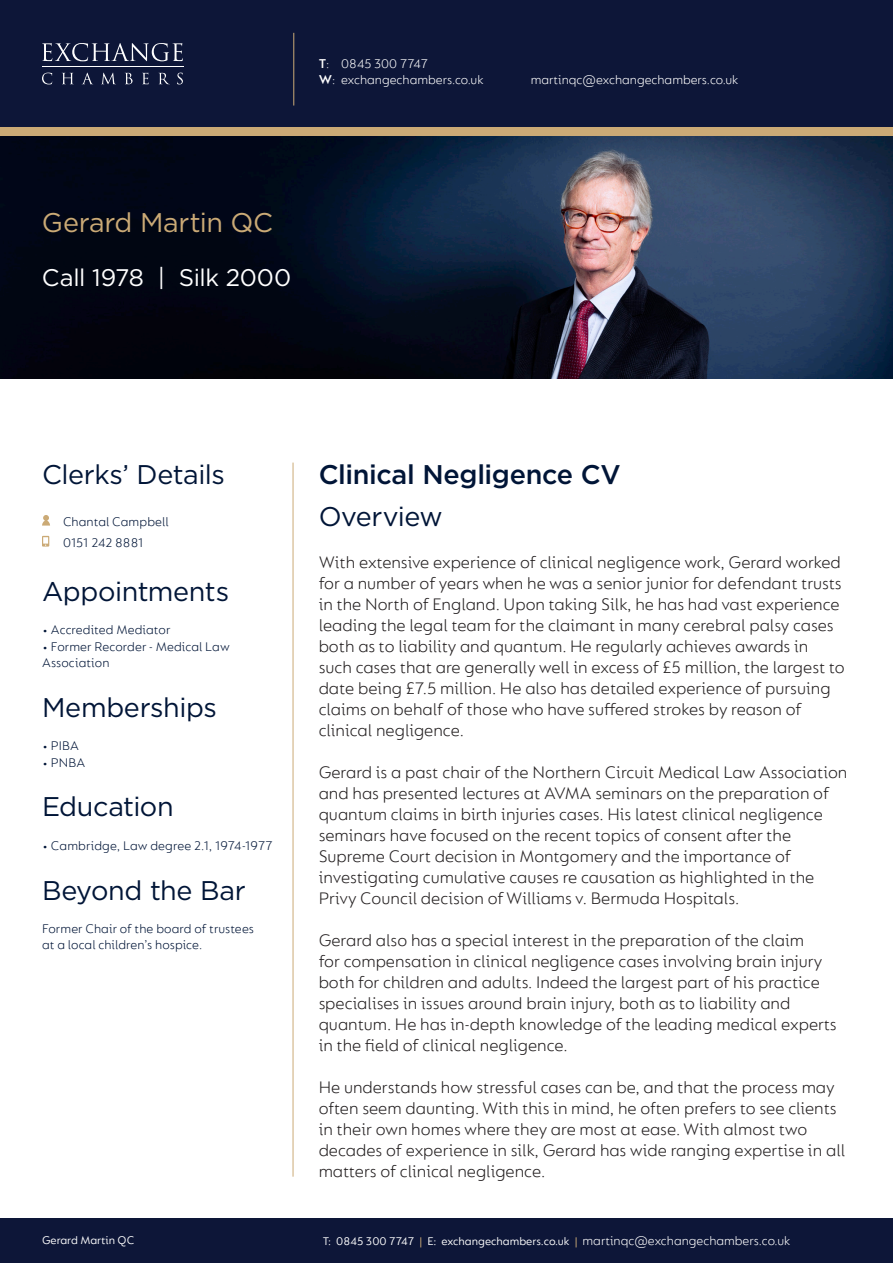
<style>
.page{position:relative;width:893px;height:1263px;background:#fff}
.page>*{position:absolute;margin:0;border:0;box-sizing:border-box;transform-origin:0 0}
.t1{font:27px "Gotham";letter-spacing:-.015em;color:#001537}
.t2{font:500 27px "Gotham";letter-spacing:-.015em;color:#001537}
.t3{font:27px "Gotham";letter-spacing:-.01em;color:#cbaa76}
.t4{font:24px "Gotham";letter-spacing:-.015em;color:#fff}
.t5{font:300 18px/21px "FS Lucas";color:#231f20}
.t6{font:300 13.5px/16.5px "FS Lucas";letter-spacing:.005em;color:#001537}
.t7{font:300 13.5px/16.2px "FS Lucas";color:#fff}
.t8{font:12px "FS Lucas";color:#fff}
.s1{font-weight:600}
.s2{color:#cbaa76}
.s3{font-weight:300;font-size:13.5px}
</style>
<div class="page">
<div style="left:0;top:64px;width:893px;height:72px;background:#cbaa76"></div>
<div style="left:0;top:0;width:893px;height:127px;background:#0d1638"></div>
<div style="left:0;top:1219px;width:893px;height:44px;background:#0d1638"></div>
<hr style="left:42px;top:67px;width:142px;height:1px;background:#fff">
<svg style="left:42px;top:43px;width:141px;height:18px"></svg>
<svg style="left:42px;top:73px;width:10px;height:11px"></svg>
<svg style="left:62px;top:73px;width:11px;height:11px"></svg>
<svg style="left:82px;top:73px;width:11px;height:11px"></svg>
<svg style="left:102px;top:73px;width:13px;height:11px"></svg>
<svg style="left:125px;top:73px;width:8px;height:11px"></svg>
<svg style="left:142px;top:73px;width:7px;height:11px"></svg>
<svg style="left:159px;top:73px;width:10px;height:11px"></svg>
<svg style="left:177px;top:73px;width:6px;height:11px"></svg>
<hr style="left:293px;top:33px;width:1px;height:73px;background:#cbaa76">
<hr style="left:293px;top:463px;width:1px;height:714px;background:#cbaa76">
<img style="left:0;top:136px;width:893px;height:242px">
<svg style="left:42px;top:536px;width:7px;height:11px"></svg>
<svg style="left:42px;top:515px;width:8px;height:11px"></svg>
<p class="t7" style="left:319px;top:55px;width:166px"><span class="s1">T</span>: 0845 300 7747<br><span class="s1">W</span>: exchangechambers.co.uk</p>
<p class="t7" style="left:531px;top:71px;width:209px">martinqc@exchangechambers.co.uk</p>
<p class="t3" style="left:42px;top:205px;width:233px">Gerard Martin QC</p>
<p class="t4" style="left:42px;top:262px;width:251px">Call 1978 | Silk 2000</p>
<p class="t1" style="left:42px;top:457px;width:184px">Clerks’ Details</p>
<p class="t6" style="left:63px;top:510px;width:107px;line-height:21px">Chantal Campbell<br>0151 242 8881</p>
<p class="t1" style="left:42px;top:574px;width:189px">Appointments</p>
<p class="t6" style="left:42px;top:621px;width:130px">• Accredited Mediator</p>
<p class="t6" style="left:42px;top:638px;width:189px">• Former Recorder - Medical Law<br>Association</p>
<p class="t1" style="left:42px;top:690px;width:176px">Memberships</p>
<p class="t6" style="left:42px;top:737px;width:39px">• PIBA</p>
<p class="t6" style="left:42px;top:754px;width:45px">• PNBA</p>
<p class="t1" style="left:42px;top:789px;width:133px">Education</p>
<p class="t6" style="left:42px;top:837px;width:232px">• Cambridge, Law degree 2.1, 1974-1977</p>
<p class="t1" style="left:42px;top:873px;width:205px">Beyond the Bar</p>
<p class="t6" style="left:42px;top:920px;width:213px">Former Chair of the board of trustees at a local children’s hospice.</p>
<p class="t2" style="left:319px;top:456px;width:304px">Clinical Negligence CV</p>
<p class="t1" style="left:319px;top:499px;width:126px">Overview</p>
<p class="t5" style="left:319px;top:551px;width:528px">With extensive experience of clinical negligence work, Gerard worked for a number of years when he was a senior junior for defendant trusts in the North of England. Upon taking Silk, he has had vast experience leading the legal team for the claimant in many cerebral palsy cases both as to liability and quantum. He regularly achieves awards in such cases that are generally well in excess of £5 million, the largest to date being £7.5 million. He also has detailed experience of pursuing claims on behalf of those who have suffered strokes by reason of clinical negligence.</p>
<p class="t5" style="left:319px;top:761px;width:530px">Gerard is a past chair of the Northern Circuit Medical Law Association and has presented lectures at AVMA seminars on the preparation of quantum claims in birth injuries cases. His latest clinical negligence seminars have focused on the recent topics of consent after the Supreme Court decision in Montgomery and the importance of investigating cumulative causes re causation as highlighted in the Privy Council decision of Williams v. Bermuda Hospitals.</p>
<p class="t5" style="left:319px;top:929px;width:519px">Gerard also has a special interest in the preparation of the claim<br>for compensation in clinical negligence cases involving brain injury both for children and adults. Indeed the largest part of his practice specialises in issues around brain injury, both as to liability and quantum. He has in-depth knowledge of the leading medical experts in the field of clinical negligence.</p>
<p class="t5" style="left:319px;top:1076px;width:528px">He understands how stressful cases can be, and that the process may often seem daunting. With this in mind, he often prefers to see clients in their own homes where they are most at ease. With almost two decades of experience in silk, Gerard has wide ranging expertise in all matters of clinical negligence.</p>
<p class="t8" style="left:42px;top:1233px;width:94px">Gerard Martin QC</p>
<p class="t8" style="left:323px;top:1235px;width:469px">T: 0845 300 7747 <span class="s2">|</span> E: exchangechambers.co.uk <span class="s2">|</span> <span class="s3">martinqc@exchangechambers.co.uk</span></p>
</div>
